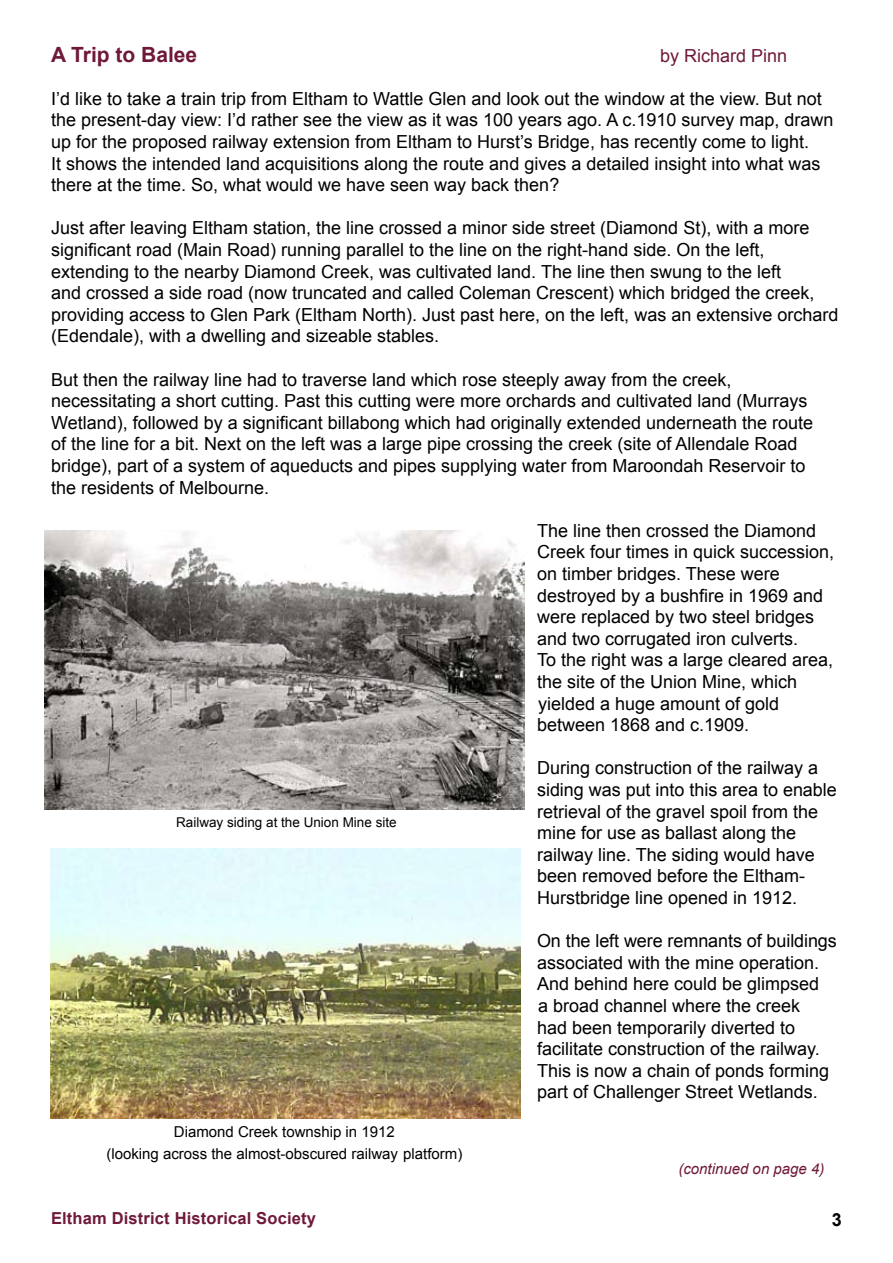
<style>
.page{position:relative;width:893px;height:1263px;background:#fff}
.page>*{position:absolute;margin:0;border:0;box-sizing:border-box;transform-origin:0 0}
.t1{font:700 21px "Arial";color:#6f183a}
.t2{font:18px/21.6px "Arial";color:#000}
.t3{font:18px "Arial";color:#6f183a}
.t4{font:700 18px "Arial";color:#000}
.t5{font:700 16.5px "Arial";letter-spacing:.01em;color:#6f183a}
.t6{font:15px/21.6px "Arial";color:#000;text-align:center}
.t7{font:italic 15px "Arial";color:#6f183a}
.t8{font:13.5px "Arial";color:#000}
</style>
<div class="page">
<img style="left:45px;top:530px;width:480px;height:280px">
<img style="left:51px;top:849px;width:470px;height:270px">
<p class="t1" style="left:51px;top:40px;width:148px">A Trip to Balee</p>
<p class="t3" style="left:660px;top:43px;width:129px">by Richard Pinn</p>
<p class="t2" style="left:51px;top:88px;width:784px">I’d like to take a train trip from Eltham to Wattle Glen and look out the window at the view. But not the present-day view: I’d rather see the view as it was 100 years ago. A c.1910 survey map, drawn up for the proposed railway extension from Eltham to Hurst’s Bridge, has recently come to light.<br>It shows the intended land acquisitions along the route and gives a detailed insight into what was there at the time. So, what would we have seen way back then?</p>
<p class="t2" style="left:51px;top:217px;width:789px">Just after leaving Eltham station, the line crossed a minor side street (Diamond St), with a more significant road (Main Road) running parallel to the line on the right-hand side. On the left, extending to the nearby Diamond Creek, was cultivated land. The line then swung to the left<br>and crossed a side road (now truncated and called Coleman Crescent) which bridged the creek, providing access to Glen Park (Eltham North). Just past here, on the left, was an extensive orchard (Edendale), with a dwelling and sizeable stables.</p>
<p class="t2" style="left:51px;top:369px;width:764px">But then the railway line had to traverse land which rose steeply away from the creek, necessitating a short cutting. Past this cutting were more orchards and cultivated land (Murrays Wetland), followed by a significant billabong which had originally extended underneath the route of the line for a bit. Next on the left was a large pipe crossing the creek (site of Allendale Road bridge), part of a system of aqueducts and pipes supplying water from Maroondah Reservoir to the residents of Melbourne.</p>
<p class="t2" style="left:537px;top:520px;width:299px">The line then crossed the Diamond<br>Creek four times in quick succession, on timber bridges. These were destroyed by a bushfire in 1969 and were replaced by two steel bridges and two corrugated iron culverts.<br>To the right was a large cleared area, the site of the Union Mine, which yielded a huge amount of gold between 1868 and c.1909.</p>
<p class="t2" style="left:537px;top:757px;width:301px">During construction of the railway a siding was put into this area to enable retrieval of the gravel spoil from the mine for use as ballast along the railway line. The siding would have been removed before the Eltham-Hurstbridge line opened in 1912.</p>
<p class="t2" style="left:537px;top:930px;width:301px">On the left were remnants of buildings associated with the mine operation.<br>And behind here could be glimpsed<br>a broad channel where the creek<br>had been temporarily diverted to facilitate construction of the railway.<br>This is now a chain of ponds forming part of Challenger Street Wetlands.</p>
<p class="t8" style="left:176px;top:813px;width:222px">Railway siding at the Union Mine site</p>
<p class="t6" style="left:106px;top:1121px;width:357px">Diamond Creek township in 1912<br>(looking across the almost-obscured railway platform)</p>
<p class="t7" style="left:678px;top:1159px;width:147px">(continued on page 4)</p>
<p class="t5" style="left:51px;top:1207px;width:266px">Eltham District Historical Society</p>
<p class="t4" style="left:832px;top:1207px;width:12px">3</p>
</div>
